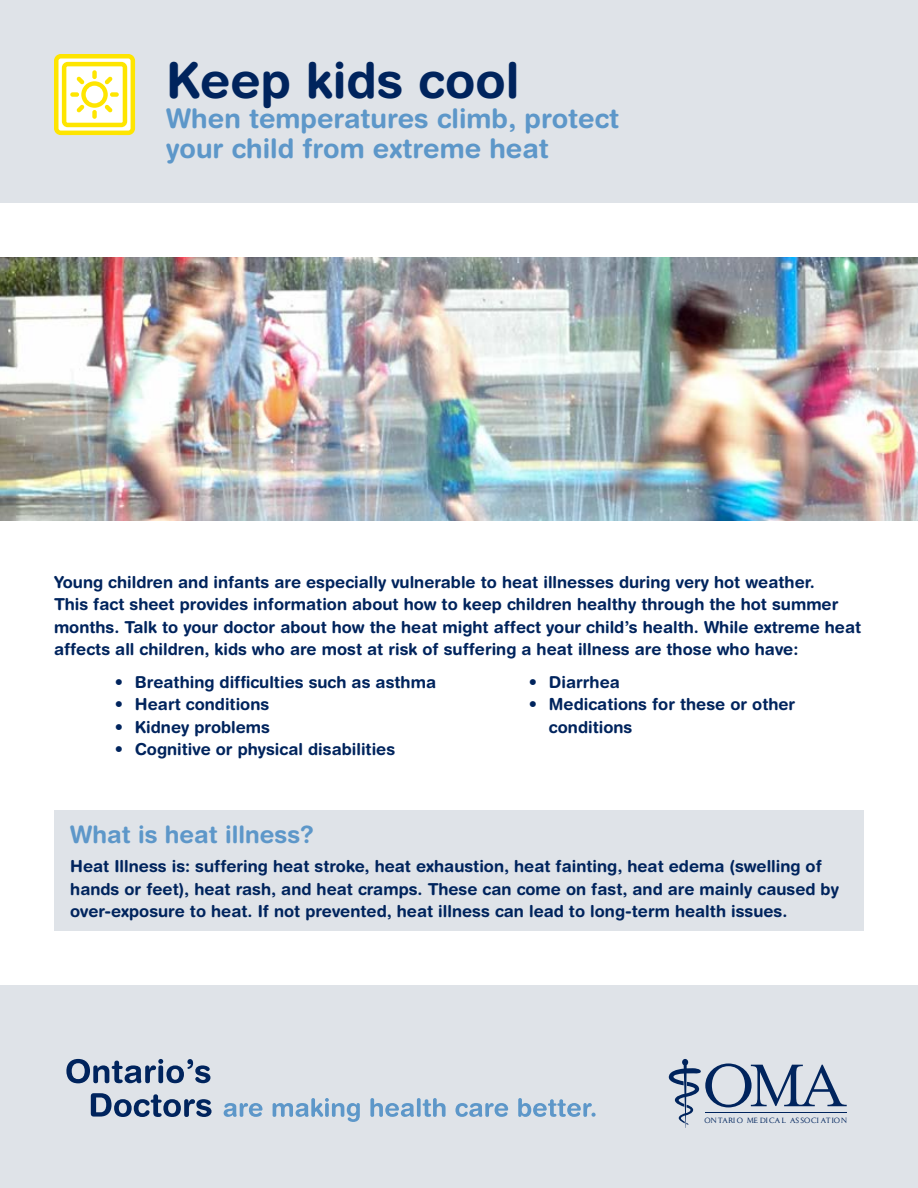
<style>
.page{position:relative;width:918px;height:1188px;background:#fff}
.page>*{position:absolute;margin:0;border:0;box-sizing:border-box;transform-origin:0 0}
.t1{font:700 49.5px "Helvetica Rounded";color:#00245d}
.t2{font:700 27px/30px "Helvetica Rounded";color:#5d97c9}
.t3{font:700 24px "Helvetica Rounded";color:#5d97c9}
.t4{font:700 16.5px/22.5px "Helvetica Rounded";color:#00245d}
.t5{font:7.5px "Daily News";color:#00245d}
</style>
<div class="page">
<div style="left:0;top:0;width:918px;height:203px;background:#dfe3e8"></div>
<img style="left:0;top:257px;width:918px;height:264px">
<div style="left:54px;top:810px;width:810px;height:121px;background:#dfe3e8"></div>
<svg style="left:54px;top:54px;width:81px;height:81px"></svg>
<div style="left:92px;top:70px;width:5px;height:9px;background:#fee500;border-radius:2px"></div>
<div style="left:0;top:985px;width:918px;height:203px;background:#dfe3e8"></div>
<svg style="left:669px;top:1059px;width:178px;height:69px"></svg>
<svg style="left:66px;top:1059px;width:144px;height:24px"></svg>
<svg style="left:224px;top:1098px;width:372px;height:24px"></svg>
<svg style="left:91px;top:1093px;width:121px;height:24px"></svg>
<h1 class="t1" style="left:166px;top:51px;width:355px">Keep kids cool</h1>
<h2 class="t2" style="left:166px;top:103px;width:454px">When temperatures climb, protect your child from extreme heat</h2>
<p class="t4" style="left:54px;top:570px;width:809px">Young children and infants are especially vulnerable to heat illnesses during very hot weather.<br>This fact sheet provides information about how to keep children healthy through the hot summer months. Talk to your doctor about how the heat might affect your child’s health. While extreme heat affects all children, kids who are most at risk of suffering a heat illness are those who have:</p>
<p class="t4" style="left:115px;top:670px;width:323px">• Breathing difficulties such as asthma</p>
<p class="t4" style="left:115px;top:693px;width:156px">• Heart conditions</p>
<p class="t4" style="left:115px;top:715px;width:157px">• Kidney problems</p>
<p class="t4" style="left:115px;top:738px;width:282px">• Cognitive or physical disabilities</p>
<p class="t4" style="left:529px;top:670px;width:93px">• Diarrhea</p>
<p class="t4" style="left:549px;top:693px;width:248px;text-indent:-20px">• Medications for these or other conditions</p>
<h3 class="t3" style="left:70px;top:820px;width:245px">What is heat illness?</h3>
<p class="t4" style="left:70px;top:855px;width:770px">Heat Illness is: suffering heat stroke, heat exhaustion, heat fainting, heat edema (swelling of hands or feet), heat rash, and heat cramps. These can come on fast, and are mainly caused by over-exposure to heat. If not prevented, heat illness can lead to long-term health issues.</p>
<p class="t5" style="left:705px;top:1116px;width:144px">ON TARI O ME DI CA L AS SOCI AT ION</p>
</div>
